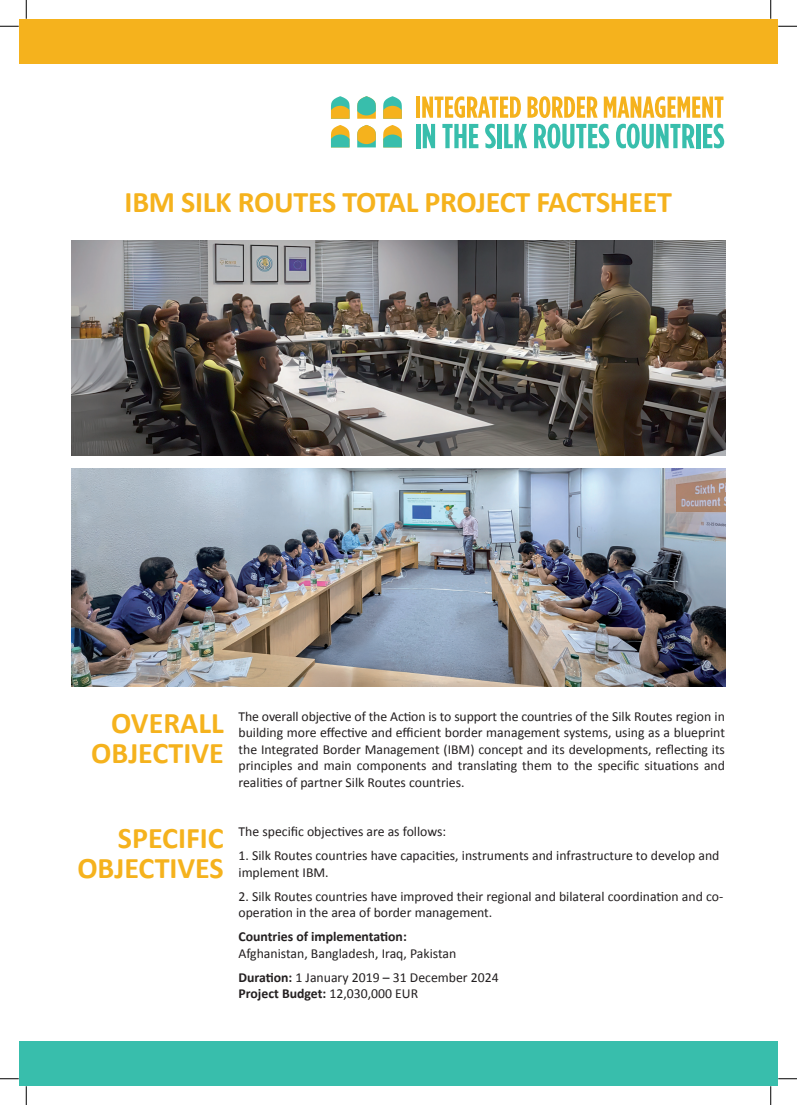
<style>
.page{position:relative;width:797px;height:1105px;background:#fff}
.page>*{position:absolute;margin:0;border:0;box-sizing:border-box;transform-origin:0 0}
.t1{font:700 30px/30px "Calibri";letter-spacing:-.01em;color:#f5b21d;text-align:right}
.t2{font:13.75px/16.5px "Calibri";color:#231f20}
.t3{font:700 13.75px "Calibri";color:#231f20}
.s1{font-weight:700}
.s2{font-weight:400}
</style>
<div class="page">
<hr style="left:416px;top:97px;width:4px;height:21px;background:#f5b21d">
<svg style="left:422px;top:96px;width:99px;height:22px"></svg>
<svg style="left:527px;top:96px;width:70px;height:22px"></svg>
<svg style="left:603px;top:96px;width:120px;height:22px"></svg>
<hr style="left:416px;top:124px;width:4px;height:24px;background:#38beac">
<svg style="left:423px;top:124px;width:12px;height:24px"></svg>
<svg style="left:442px;top:124px;width:36px;height:24px"></svg>
<svg style="left:485px;top:124px;width:11px;height:24px"></svg>
<hr style="left:497px;top:124px;width:4px;height:24px;background:#38beac">
<svg style="left:504px;top:124px;width:23px;height:24px"></svg>
<svg style="left:534px;top:124px;width:75px;height:25px"></svg>
<svg style="left:616px;top:124px;width:78px;height:25px"></svg>
<hr style="left:696px;top:124px;width:4px;height:24px;background:#38beac">
<svg style="left:703px;top:124px;width:21px;height:24px"></svg>
<svg style="left:357px;top:96px;width:19px;height:23px"></svg>
<svg style="left:357px;top:125px;width:19px;height:22px"></svg>
<svg style="left:331px;top:96px;width:18px;height:23px"></svg>
<svg style="left:331px;top:125px;width:18px;height:22px"></svg>
<svg style="left:383px;top:96px;width:19px;height:23px"></svg>
<svg style="left:383px;top:125px;width:19px;height:22px"></svg>
<div style="left:19px;top:1041px;width:758px;height:45px;background:#38beac"></div>
<div style="left:19px;top:19px;width:758px;height:45px;background:#f5b21d"></div>
<img style="left:72px;top:240px;width:653px;height:215px">
<img style="left:71px;top:468px;width:654px;height:218px">
<svg style="left:0;top:25px;width:19px;height:2px"></svg>
<svg style="left:778px;top:25px;width:19px;height:2px"></svg>
<svg style="left:0;top:1078px;width:19px;height:1px"></svg>
<svg style="left:778px;top:1078px;width:19px;height:1px"></svg>
<svg style="left:25px;top:0;width:2px;height:19px"></svg>
<svg style="left:25px;top:1086px;width:2px;height:19px"></svg>
<svg style="left:770px;top:0;width:1px;height:19px"></svg>
<svg style="left:770px;top:1086px;width:1px;height:19px"></svg>
<p class="t1" style="left:125px;top:186px;width:549px">IBM SILK ROUTES TOTAL PROJECT FACTSHEET</p>
<p class="t1" style="left:91px;top:706px;width:134px">OVERALL<br>OBJECTIVE</p>
<p class="t1" style="left:77px;top:821px;width:148px">SPECIFIC<br>OBJECTIVES</p>
<p class="t2" style="left:238px;top:707px;width:488px;text-align:justify">The overall objective of the Action is to support the countries of the Silk Routes region in building more effective and efficient border management systems, using as a blueprint the Integrated Border Management (IBM) concept and its developments, reflecting its principles and main components and translating them to the specific situations and realities of partner Silk Routes countries.</p>
<p class="t2" style="left:238px;top:822px;width:209px">The specific objectives are as follows:</p>
<p class="t2" style="left:238px;top:846px;width:482px">1. Silk Routes countries have capacities, instruments and infrastructure to develop and implement IBM.</p>
<p class="t2" style="left:238px;top:887px;width:486px">2. Silk Routes countries have improved their regional and bilateral coordination and co&shy;operation in the area of border management.</p>
<p class="t3" style="left:238px;top:928px;width:170px">Countries of implementation:</p>
<p class="t2" style="left:238px;top:944px;width:219px">Afghanistan, Bangladesh, Iraq, Pakistan</p>
<p class="t2" style="left:238px;top:968px;width:262px"><span class="s1">Duration:</span> 1 January 2019 – 31 December 2024</p>
<p class="t3" style="left:238px;top:985px;width:181px">Project Budget: <span class="s2">12,030,000 EUR</span></p>
</div>
